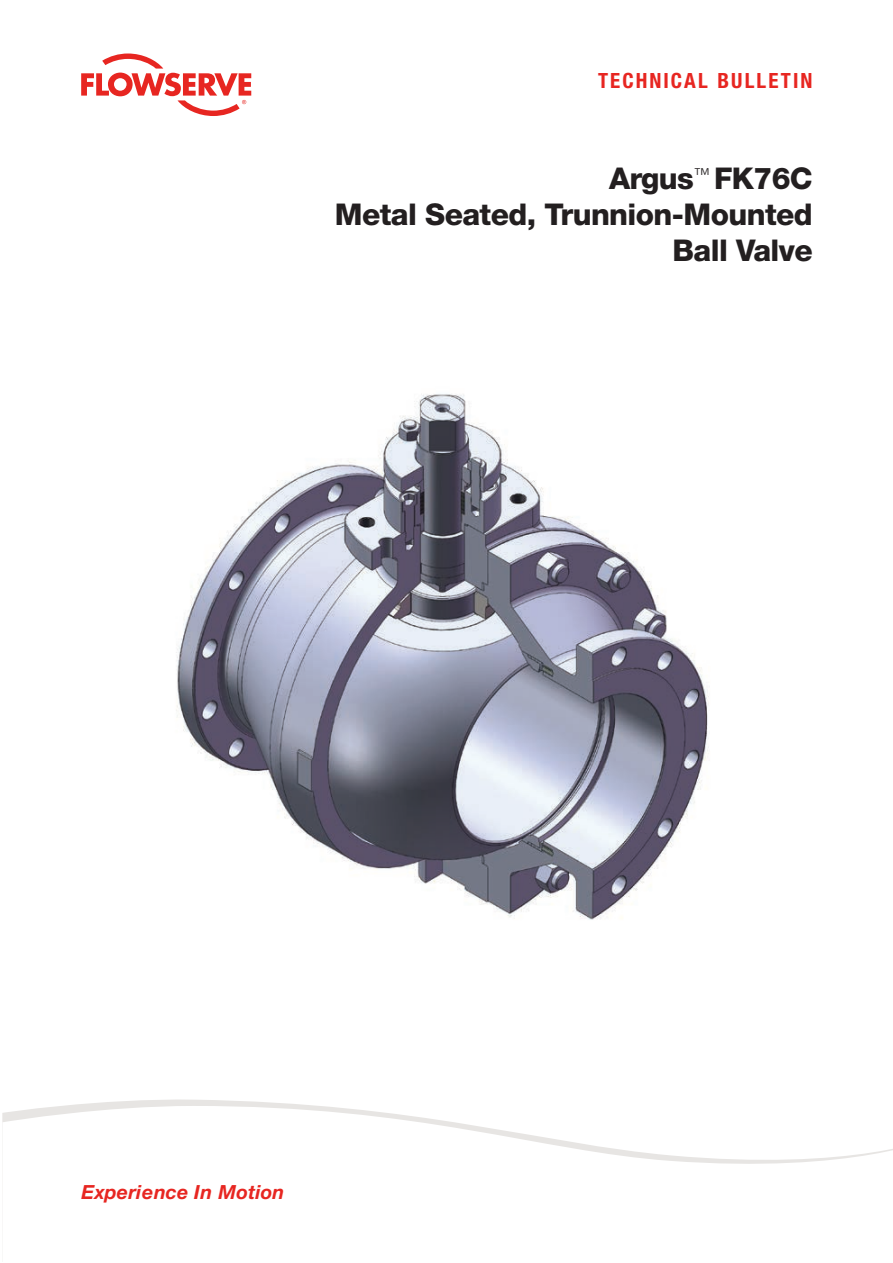
<style>
.page{position:relative;width:893px;height:1263px;background:#fff}
.page>*{position:absolute;margin:0;border:0;box-sizing:border-box;transform-origin:0 0}
.t1{font:800 30px/36px "Helvetica Neue LT Std";letter-spacing:-.02em;color:#231f20;text-align:right}
.t2{font:700 condensed 21px "Helvetica Neue LT Std";letter-spacing:.1em;color:#e72621}
.t3{font:italic 700 19.5px "Helvetica Neue LT Std";letter-spacing:.015em;color:#e72621}
</style>
<div class="page">
<svg style="left:81px;top:54px;width:170px;height:62px"></svg>
<svg style="left:64px;top:1099px;width:252px;height:7px;fill:#e7e5e3"></svg>
<svg style="left:2px;top:1106px;width:891px;height:58px"></svg>
<img style="left:176px;top:394px;width:533px;height:526px">
<p class="t2" style="left:598px;top:68px;width:216px">TECHNICAL BULLETIN</p>
<p class="t1" style="left:335px;top:160px;width:479px">Argus<sup>™</sup> FK76C<br>Metal Seated, Trunnion-Mounted<br>Ball Valve</p>
<p class="t3" style="left:81px;top:1179px;width:205px">Experience In Motion</p>
</div>
